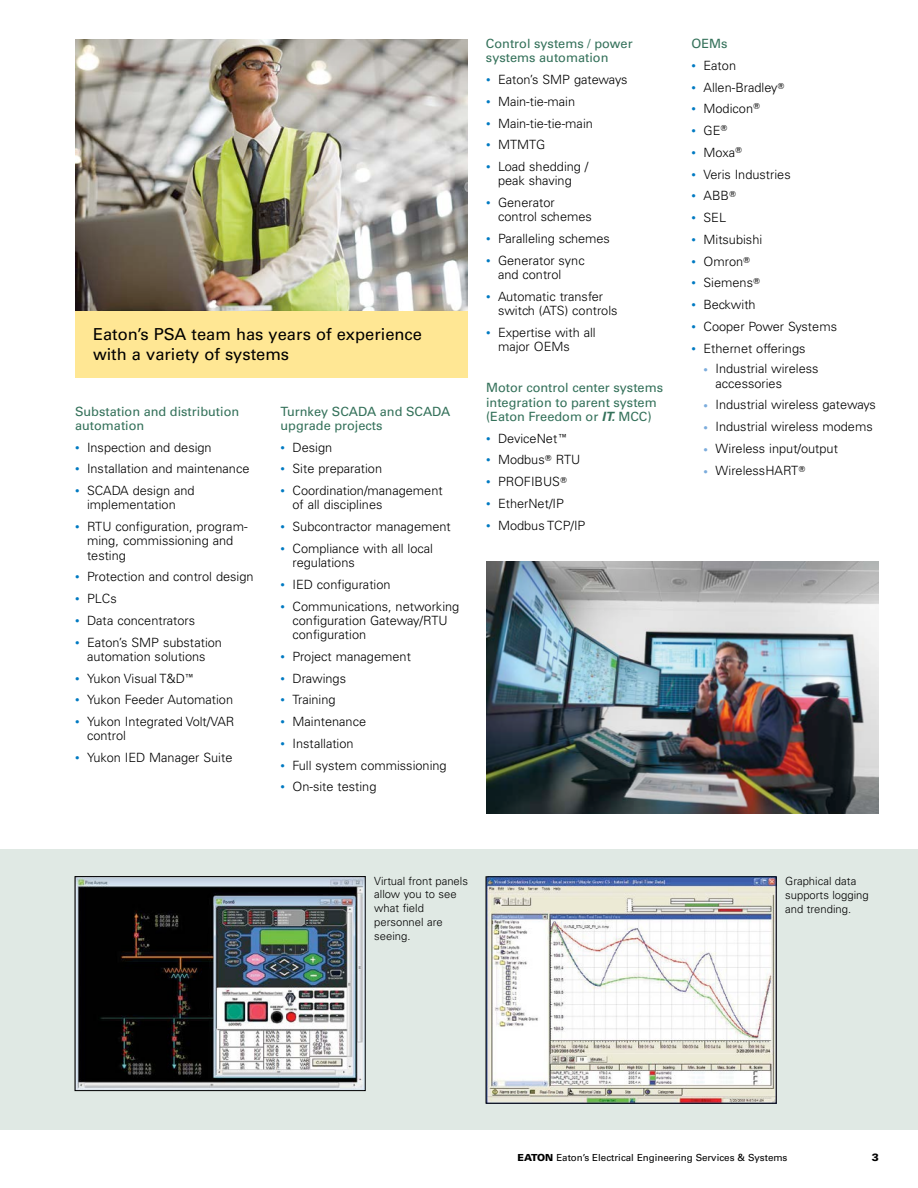
<style>
.page{position:relative;width:918px;height:1188px;background:#fff}
.page>*{position:absolute;margin:0;border:0;box-sizing:border-box;transform-origin:0 0}
.t1{font:16.5px/19.5px "Univers LT Std";color:#000}
.t2{font:300 12.75px/14.2px "Univers LT Std";color:#000}
.t3{font:12.75px/14.2px "Univers LT Std";color:#34715a}
.t4{font:300 11.25px/13.8px "Univers LT Std";color:#000}
.t5{font:900 10.5px "Univers LT Std";color:#000}
.t6{font:9.75px "Univers LT Std";color:#000}
.s1{font-size:9px;color:#007ac2}
.s2{font-family:"Universal Newswith Comm Pi";font-weight:400}
.s3{font-weight:700;font-style:italic}
.s4{font-size:9px;color:#7bacdc}
.s5{font-weight:900}
</style>
<div class="page">
<div style="left:0;top:850px;width:918px;height:280px;background:#e0e9e4"></div>
<img style="left:77px;top:878px;width:286px;height:211px">
<div style="left:75px;top:876px;width:290px;height:215px;border:1px solid #000"></div>
<img style="left:488px;top:879px;width:286px;height:222px">
<div style="left:75px;top:310px;width:393px;height:68px;background:#ffe794"></div>
<img style="left:486px;top:562px;width:393px;height:252px">
<img style="left:75px;top:39px;width:393px;height:272px">
<p class="t1" style="left:93px;top:325px;width:331px">Eaton’s PSA team has years of experience with a variety of systems</p>
<p class="t3" style="left:75px;top:404px;width:166px">Substation and distribution automation</p>
<p class="t2" style="left:75px;top:440px;width:138px"><span class="s1">•</span> Inspection and design</p>
<p class="t2" style="left:75px;top:462px;width:176px"><span class="s1">•</span> Installation and maintenance</p>
<p class="t2" style="left:75px;top:484px;width:121px;text-align:center"><span class="s1">•</span> SCADA design and implementation</p>
<p class="t2" style="left:87px;top:520px;width:162px;text-indent:-12px"><span class="s1">•</span> RTU configuration, program&shy;ming, commissioning and testing</p>
<p class="t2" style="left:75px;top:570px;width:180px"><span class="s1">•</span> Protection and control design</p>
<p class="t2" style="left:75px;top:592px;width:43px"><span class="s1">•</span> PLCs</p>
<p class="t2" style="left:75px;top:613px;width:122px"><span class="s1">•</span> Data concentrators</p>
<p class="t2" style="left:75px;top:635px;width:149px;text-align:center"><span class="s1">•</span> Eaton’s SMP substation automation solutions</p>
<p class="t2" style="left:75px;top:671px;width:121px"><span class="s1">•</span> Yukon Visual T&amp;D<span class="s2">E</span></p>
<p class="t2" style="left:75px;top:693px;width:160px"><span class="s1">•</span> Yukon Feeder Automation</p>
<p class="t2" style="left:87px;top:715px;width:149px;text-indent:-12px"><span class="s1">•</span> Yukon Integrated Volt/VAR control</p>
<p class="t2" style="left:75px;top:751px;width:159px"><span class="s1">•</span> Yukon IED Manager Suite</p>
<p class="t3" style="left:280px;top:404px;width:171px">Turnkey SCADA and SCADA upgrade projects</p>
<p class="t2" style="left:280px;top:440px;width:53px"><span class="s1">•</span> Design</p>
<p class="t2" style="left:280px;top:462px;width:103px"><span class="s1">•</span> Site preparation</p>
<p class="t2" style="left:292px;top:484px;width:152px;text-indent:-12px"><span class="s1">•</span> Coordination/management of all disciplines</p>
<p class="t2" style="left:280px;top:520px;width:172px"><span class="s1">•</span> Subcontractor management</p>
<p class="t2" style="left:292px;top:541px;width:142px;text-indent:-12px"><span class="s1">•</span> Compliance with all local regulations</p>
<p class="t2" style="left:280px;top:577px;width:112px"><span class="s1">•</span> IED configuration</p>
<p class="t2" style="left:292px;top:599px;width:168px;text-indent:-12px"><span class="s1">•</span> Communications, networking configuration Gateway/RTU configuration</p>
<p class="t2" style="left:280px;top:649px;width:132px"><span class="s1">•</span> Project management</p>
<p class="t2" style="left:280px;top:671px;width:67px"><span class="s1">•</span> Drawings</p>
<p class="t2" style="left:280px;top:693px;width:57px"><span class="s1">•</span> Training</p>
<p class="t2" style="left:280px;top:715px;width:87px"><span class="s1">•</span> Maintenance</p>
<p class="t2" style="left:280px;top:736px;width:75px"><span class="s1">•</span> Installation</p>
<p class="t2" style="left:280px;top:758px;width:168px"><span class="s1">•</span> Full system commissioning</p>
<p class="t2" style="left:280px;top:780px;width:97px"><span class="s1">•</span> On-site testing</p>
<p class="t3" style="left:486px;top:37px;width:148px">Control systems / power systems automation</p>
<p class="t2" style="left:486px;top:73px;width:143px"><span class="s1">•</span> Eaton’s SMP gateways</p>
<p class="t2" style="left:486px;top:94px;width:91px"><span class="s1">•</span> Main-tie-main</p>
<p class="t2" style="left:486px;top:116px;width:108px"><span class="s1">•</span> Main-tie-tie-main</p>
<p class="t2" style="left:486px;top:138px;width:61px"><span class="s1">•</span> MTMTG</p>
<p class="t2" style="left:486px;top:160px;width:104px;text-align:center"><span class="s1">•</span> Load shedding / peak shaving</p>
<p class="t2" style="left:498px;top:196px;width:95px;text-indent:-12px"><span class="s1">•</span> Generator control schemes</p>
<p class="t2" style="left:486px;top:232px;width:125px"><span class="s1">•</span> Paralleling schemes</p>
<p class="t2" style="left:498px;top:253px;width:88px;text-indent:-12px"><span class="s1">•</span> Generator sync and control</p>
<p class="t2" style="left:498px;top:289px;width:121px;text-indent:-12px"><span class="s1">•</span> Automatic transfer switch (ATS) controls</p>
<p class="t2" style="left:498px;top:325px;width:99px;text-indent:-12px"><span class="s1">•</span> Expertise with all major OEMs</p>
<p class="t3" style="left:486px;top:381px;width:179px">Motor control center systems integration to parent system (Eaton Freedom or <span class="s3">IT.</span> MCC)</p>
<p class="t2" style="left:486px;top:431px;width:83px"><span class="s1">•</span> DeviceNet<span class="s2">E</span></p>
<p class="t2" style="left:486px;top:453px;width:96px"><span class="s1">•</span> Modbus<span class="s2">T</span> RTU</p>
<p class="t2" style="left:486px;top:475px;width:83px"><span class="s1">•</span> PROFIBUS<span class="s2">T</span></p>
<p class="t2" style="left:486px;top:496px;width:79px"><span class="s1">•</span> EtherNet/IP</p>
<p class="t2" style="left:486px;top:518px;width:101px"><span class="s1">•</span> Modbus TCP/IP</p>
<p class="t3" style="left:691px;top:37px;width:38px">OEMs</p>
<p class="t2" style="left:692px;top:58px;width:46px"><span class="s1">•</span> Eaton</p>
<p class="t2" style="left:692px;top:80px;width:95px"><span class="s1">•</span> Allen-Bradley<span class="s2">T</span></p>
<p class="t2" style="left:692px;top:102px;width:70px"><span class="s1">•</span> Modicon<span class="s2">T</span></p>
<p class="t2" style="left:692px;top:124px;width:38px"><span class="s1">•</span> GE<span class="s2">T</span></p>
<p class="t2" style="left:692px;top:145px;width:52px"><span class="s1">•</span> Moxa<span class="s2">T</span></p>
<p class="t2" style="left:692px;top:167px;width:101px"><span class="s1">•</span> Veris Industries</p>
<p class="t2" style="left:692px;top:189px;width:46px"><span class="s1">•</span> ABB<span class="s2">T</span></p>
<p class="t2" style="left:692px;top:211px;width:36px"><span class="s1">•</span> SEL</p>
<p class="t2" style="left:692px;top:232px;width:72px"><span class="s1">•</span> Mitsubishi</p>
<p class="t2" style="left:692px;top:254px;width:60px"><span class="s1">•</span> Omron<span class="s2">T</span></p>
<p class="t2" style="left:692px;top:276px;width:70px"><span class="s1">•</span> Siemens<span class="s2">T</span></p>
<p class="t2" style="left:692px;top:298px;width:66px"><span class="s1">•</span> Beckwith</p>
<p class="t2" style="left:692px;top:319px;width:147px"><span class="s1">•</span> Cooper Power Systems</p>
<p class="t2" style="left:692px;top:341px;width:115px"><span class="s1">•</span> Ethernet offerings</p>
<p class="t2" style="left:716px;top:362px;width:105px;text-indent:-12px"><span class="s4">•</span> Industrial wireless accessories</p>
<p class="t2" style="left:704px;top:398px;width:174px"><span class="s4">•</span> Industrial wireless gateways</p>
<p class="t2" style="left:704px;top:419px;width:171px"><span class="s4">•</span> Industrial wireless modems</p>
<p class="t2" style="left:704px;top:441px;width:136px"><span class="s4">•</span> Wireless input/output</p>
<p class="t2" style="left:704px;top:463px;width:103px"><span class="s4">•</span> WirelessHART<span class="s2">T</span></p>
<p class="t4" style="left:374px;top:874px;width:95px">Virtual front panels allow you to see what field personnel are seeing.</p>
<p class="t4" style="left:785px;top:875px;width:85px">Graphical data supports logging and trending.</p>
<p class="t6" style="left:518px;top:1152px;width:271px"><span class="s5">EATON</span> Eaton’s Electrical Engineering Services &amp; Systems</p>
<p class="t5" style="left:872px;top:1151px;width:9px">3</p>
</div>
